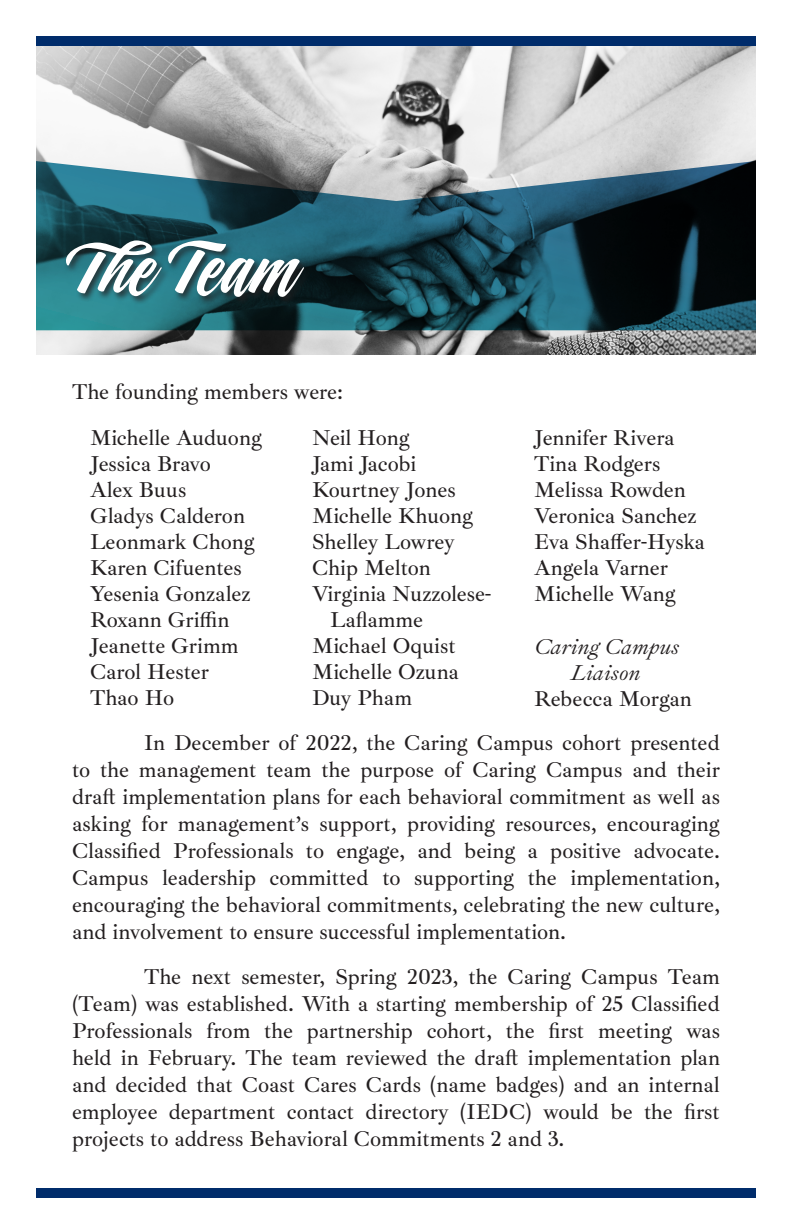
<style>
.page{position:relative;width:792px;height:1224px;background:#fff}
.page>*{position:absolute;margin:0;border:0;box-sizing:border-box;transform-origin:0 0}
.t1{font:68px "Indie";color:#fff}
.t2{font:500 22px/27px "Ibarra Real Nova";color:#231f20;text-align:justify}
.t3{font:italic 22px "Ibarra Real Nova";color:#231f20}
</style>
<div class="page">
<div style="left:36px;top:1188px;width:720px;height:10px;background:#002c6b"></div>
<div style="left:36px;top:36px;width:720px;height:10px;background:#002c6b"></div>
<img style="left:36px;top:46px;width:720px;height:308px">
<svg style="left:36px;top:161px;width:720px;height:169px"></svg>
<div style="left:64px;top:239px;width:249px;height:67px;background:#231f20;opacity:.75"></div>
<h2 class="t1" style="left:76px;top:226px;width:228px">The Team</h2>
<p class="t2" style="left:72px;top:379px;width:273px">The founding members were:</p>
<p class="t2" style="left:90px;top:425px;width:174px">Michelle Auduong</p>
<p class="t2" style="left:90px;top:451px;width:122px">Jessica Bravo</p>
<p class="t2" style="left:90px;top:477px;width:98px">Alex Buus</p>
<p class="t2" style="left:90px;top:503px;width:157px">Gladys Calderon</p>
<p class="t2" style="left:90px;top:529px;width:166px">Leonmark Chong</p>
<p class="t2" style="left:90px;top:555px;width:153px">Karen Cifuentes</p>
<p class="t2" style="left:90px;top:581px;width:162px">Yesenia Gonzalez</p>
<p class="t2" style="left:90px;top:607px;width:141px">Roxann Griffin</p>
<p class="t2" style="left:90px;top:633px;width:150px">Jeanette Grimm</p>
<p class="t2" style="left:90px;top:659px;width:121px">Carol Hester</p>
<p class="t2" style="left:90px;top:685px;width:86px">Thao Ho</p>
<p class="t2" style="left:312px;top:425px;width:99px">Neil Hong</p>
<p class="t2" style="left:312px;top:451px;width:106px">Jami Jacobi</p>
<p class="t2" style="left:312px;top:477px;width:145px">Kourtney Jones</p>
<p class="t2" style="left:312px;top:503px;width:163px">Michelle Khuong</p>
<p class="t2" style="left:312px;top:529px;width:144px">Shelley Lowrey</p>
<p class="t2" style="left:312px;top:555px;width:120px">Chip Melton</p>
<p class="t2" style="left:330px;top:581px;width:163px;line-height:26px;text-indent:-18px">Virginia Nuzzolese-<br>Laflamme</p>
<p class="t2" style="left:312px;top:633px;width:145px">Michael Oquist</p>
<p class="t2" style="left:312px;top:659px;width:149px">Michelle Ozuna</p>
<p class="t2" style="left:312px;top:685px;width:101px">Duy Pham</p>
<p class="t2" style="left:534px;top:425px;width:142px">Jennifer Rivera</p>
<p class="t2" style="left:534px;top:451px;width:128px">Tina Rodgers</p>
<p class="t2" style="left:534px;top:477px;width:153px">Melissa Rowden</p>
<p class="t2" style="left:534px;top:503px;width:164px">Veronica Sanchez</p>
<p class="t2" style="left:534px;top:529px;width:172px">Eva Shaffer-Hyska</p>
<p class="t2" style="left:534px;top:555px;width:136px">Angela Varner</p>
<p class="t2" style="left:534px;top:581px;width:143px">Michelle Wang</p>
<p class="t3" style="left:534px;top:635px;width:147px">Caring Campus</p>
<p class="t3" style="left:571px;top:661px;width:72px">Liaison</p>
<p class="t2" style="left:534px;top:686px;width:159px">Rebecca Morgan</p>
<p class="t2" style="left:72px;top:730px;width:650px;text-indent:72px">In December of 2022, the Caring Campus cohort presented to the management team the purpose of Caring Campus and their draft implementation plans for each behavioral commitment as well as asking for management’s support, providing resources, encouraging Classified Professionals to engage, and being a positive advocate.<br>Campus leadership committed to supporting the implementation, encouraging the behavioral commitments, celebrating the new culture, and involvement to ensure successful implementation.</p>
<p class="t2" style="left:72px;top:964px;width:650px;text-indent:72px">The next semester, Spring 2023, the Caring Campus Team (Team) was established. With a starting membership of 25 Classified Professionals from the partnership cohort, the first meeting was held in February. The team reviewed the draft implementation plan and decided that Coast Cares Cards (name badges) and an internal employee department contact directory (IEDC) would be the first projects to address Behavioral Commitments 2 and 3.</p>
</div>
